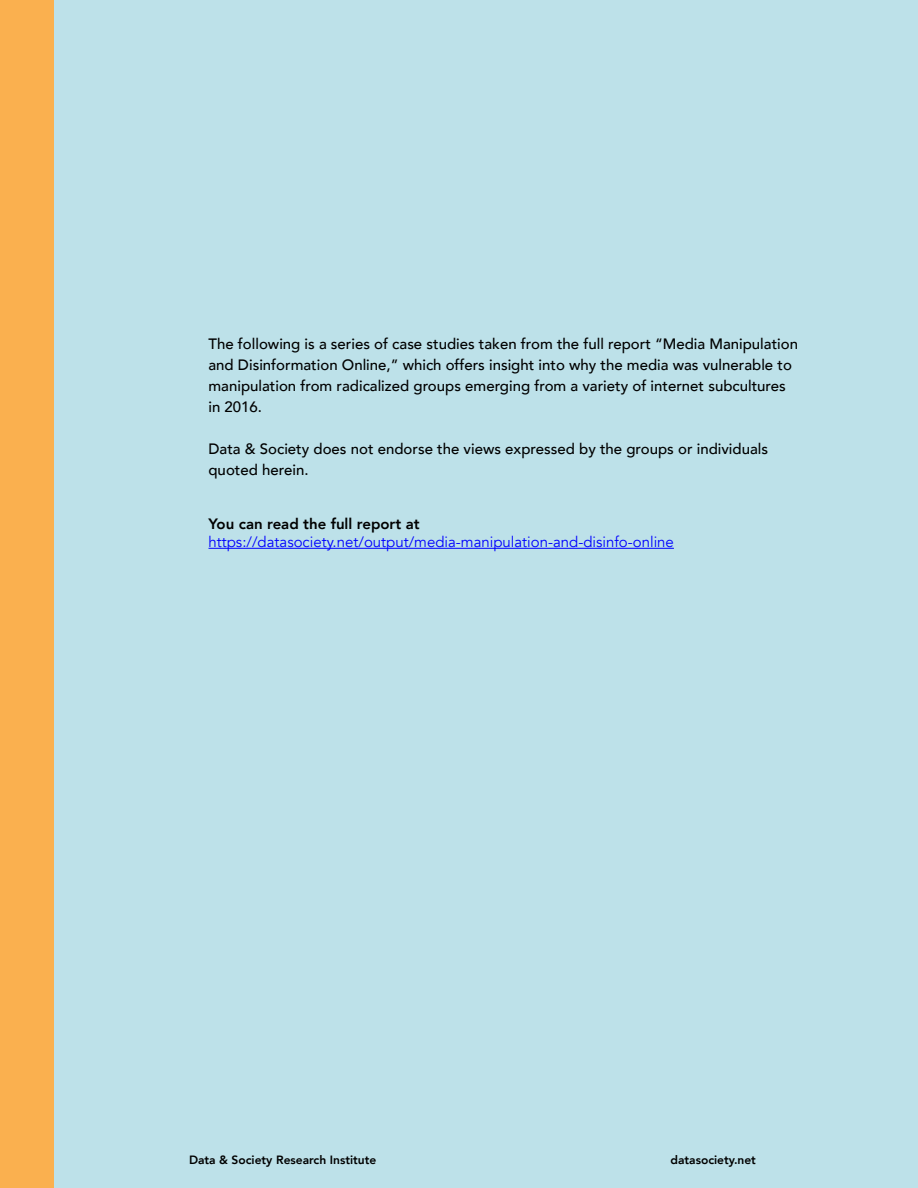
<style>
.page{position:relative;width:918px;height:1188px;background:#fff}
.page>*{position:absolute;margin:0;border:0;box-sizing:border-box;transform-origin:0 0}
.t1{font:500 15px/21px "Avenir";color:#000}
.t2{font:15px "Avenir";color:#00f}
.t3{font:800 15px "Avenir";color:#000}
.t4{font:800 12px "Avenir";color:#000}
</style>
<div class="page">
<div style="left:50px;top:0;width:868px;height:1188px;background:#bde1e9"></div>
<div style="left:0;top:0;width:54px;height:1188px;background:#fab04f"></div>
<hr style="left:208px;top:548px;width:466px;height:1px;background:#00f">
<p class="t1" style="left:208px;top:333px;width:591px">The following is a series of case studies taken from the full report “Media Manipulation and Disinformation Online,” which offers insight into why the media was vulnerable to manipulation from radicalized groups emerging from a variety of internet subcultures in 2016.</p>
<p class="t1" style="left:208px;top:438px;width:561px">Data &amp; Society does not endorse the views expressed by the groups or individuals quoted herein.</p>
<p class="t3" style="left:208px;top:512px;width:213px">You can read the full report at</p>
<p class="t2" style="left:208px;top:533px;width:467px">https://datasociety.net/output/media-manipulation-and-disinfo-online</p>
<p class="t4" style="left:189px;top:1151px;width:189px">Data &amp; Society Research Institute</p>
<p class="t4" style="left:671px;top:1151px;width:87px">datasociety.net</p>
</div>
